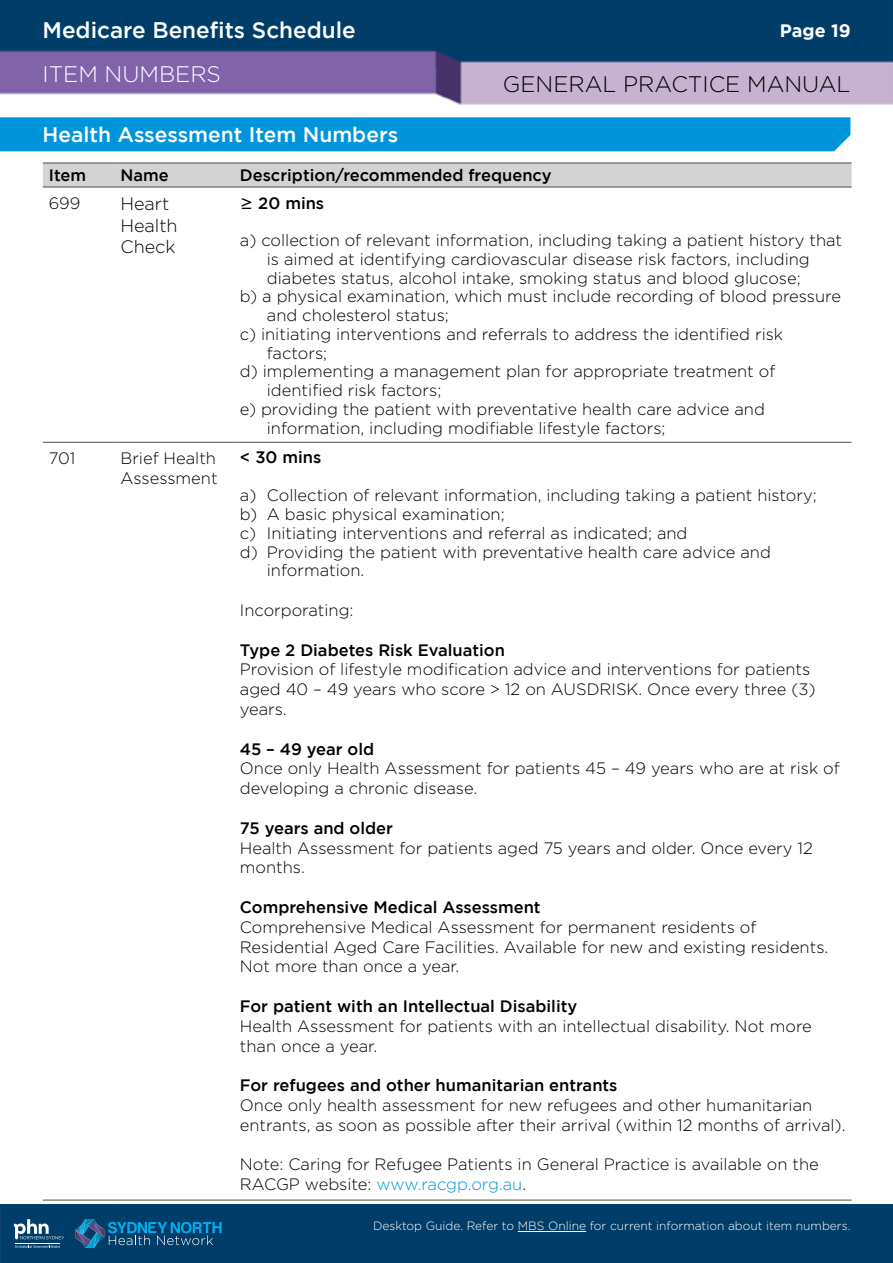
<style>
.page{position:relative;width:893px;height:1263px;background:#fff}
.page>*{position:absolute;margin:0;border:0;box-sizing:border-box;transform-origin:0 0}
.t1{font:500 22.5px "Gotham";color:#fff}
.t2{font:300 22.5px "Gotham";color:#000}
.t3{font:300 22.5px "Gotham";color:#fff}
.t4{font:500 21px "Gotham";color:#fff}
.t5{font:300 18px/21.6px "Gotham";color:#000}
.t6{font:700 18px "Gotham";color:#fff}
.t7{font:300 16.5px/19.8px "Gotham";color:#000}
.t8{font:500 16.5px "Gotham";color:#000}
.t9{font:300 12px "Gotham";color:#fff}
.s1{font-family:"Verdana";font-weight:400}
.s2{color:#0095da}
</style>
<div class="page">
<img style="left:0;top:0;width:893px;height:105px">
<div style="left:0;top:1204px;width:893px;height:59px;background:#003d69"></div>
<svg style="left:75px;top:1219px;width:147px;height:29px;background:#115c8a"></svg>
<svg style="left:14px;top:1219px;width:50px;height:20px"></svg>
<svg style="left:15px;top:1245px;width:45px;height:3px"></svg>
<hr style="left:15px;top:1243px;width:45px;height:1px;background:#fff">
<div style="left:0;top:117px;width:850px;height:34px;background:#0095da"></div>
<hr style="left:518px;top:1231px;width:68px;height:1px;background:#fff">
<div style="left:43px;top:164px;width:809px;height:23px;background:#d1d3d4"></div>
<hr style="left:43px;top:163px;width:71px;height:1px;background:#4d4d4d">
<hr style="left:114px;top:163px;width:120px;height:1px;background:#4d4d4d">
<hr style="left:234px;top:163px;width:618px;height:1px;background:#4d4d4d">
<hr style="left:43px;top:187px;width:71px;height:1px;background:#4d4d4d">
<hr style="left:114px;top:187px;width:120px;height:1px;background:#4d4d4d">
<hr style="left:234px;top:187px;width:618px;height:1px;background:#4d4d4d">
<hr style="left:43px;top:442px;width:71px;height:1px;background:#4d4d4d">
<hr style="left:114px;top:442px;width:120px;height:1px;background:#4d4d4d">
<hr style="left:234px;top:442px;width:618px;height:1px;background:#4d4d4d">
<hr style="left:43px;top:1200px;width:71px;height:1px;background:#4d4d4d">
<hr style="left:114px;top:1200px;width:120px;height:1px;background:#4d4d4d">
<hr style="left:234px;top:1200px;width:618px;height:1px;background:#4d4d4d">
<h1 class="t1" style="left:43px;top:17px;width:315px">Medicare Benefits Schedule</h1>
<h1 class="t3" style="left:43px;top:60px;width:180px">ITEM NUMBERS</h1>
<p class="t4" style="left:43px;top:123px;width:357px">Health Assessment Item Numbers</p>
<p class="t6" style="left:780px;top:20px;width:72px">Page 19</p>
<h1 class="t2" style="left:503px;top:70px;width:349px">GENERAL PRACTICE MANUAL</h1>
<p class="t8" style="left:49px;top:166px;width:39px">Item</p>
<p class="t8" style="left:120px;top:166px;width:50px">Name</p>
<p class="t8" style="left:240px;top:166px;width:313px">Description/recommended frequency</p>
<p class="t7" style="left:49px;top:193px;width:33px">699</p>
<p class="t5" style="left:120px;top:192px;width:59px">Heart<br>Health<br>Check</p>
<p class="t8" style="left:240px;top:193px;width:86px"><span class="s1">≥</span> 20 mins</p>
<p class="t7" style="left:240px;top:230px;width:604px">a) collection of relevant information, including taking a patient history that</p>
<p class="t7" style="left:267px;top:249px;width:544px">is aimed at identifying cardiovascular disease risk factors, including</p>
<p class="t7" style="left:267px;top:268px;width:535px">diabetes status, alcohol intake, smoking status and blood glucose;</p>
<p class="t7" style="left:240px;top:286px;width:603px">b) a physical examination, which must include recording of blood pressure</p>
<p class="t7" style="left:267px;top:305px;width:183px">and cholesterol status;</p>
<p class="t7" style="left:240px;top:324px;width:545px">c) initiating interventions and referrals to address the identified risk</p>
<p class="t7" style="left:267px;top:342px;width:62px">factors;</p>
<p class="t7" style="left:240px;top:361px;width:537px">d) implementing a management plan for appropriate treatment of</p>
<p class="t7" style="left:267px;top:380px;width:176px">identified risk factors;</p>
<p class="t7" style="left:240px;top:399px;width:527px">e) providing the patient with preventative health care advice and</p>
<p class="t7" style="left:267px;top:417px;width:400px">information, including modifiable lifestyle factors;</p>
<p class="t7" style="left:49px;top:448px;width:28px">701</p>
<p class="t7" style="left:120px;top:448px;width:99px">Brief Health<br>Assessment</p>
<p class="t8" style="left:240px;top:447px;width:83px">&lt; 30 mins</p>
<p class="t7" style="left:240px;top:485px;width:578px">a) Collection of relevant information, including taking a patient history;</p>
<p class="t7" style="left:240px;top:504px;width:266px">b) A basic physical examination;</p>
<p class="t7" style="left:240px;top:523px;width:449px">c) Initiating interventions and referral as indicated; and</p>
<p class="t7" style="left:240px;top:541px;width:533px">d) Providing the patient with preventative health care advice and</p>
<p class="t7" style="left:267px;top:560px;width:99px">information.</p>
<p class="t7" style="left:240px;top:600px;width:115px">Incorporating:</p>
<p class="t8" style="left:240px;top:640px;width:267px">Type 2 Diabetes Risk Evaluation</p>
<p class="t7" style="left:240px;top:659px;width:577px">Provision of lifestyle modification advice and interventions for patients aged 40 – 49 years who score &gt; 12 on AUSDRISK. Once every three (3) years.</p>
<p class="t8" style="left:240px;top:739px;width:136px">45 – 49 year old</p>
<p class="t7" style="left:240px;top:758px;width:601px">Once only Health Assessment for patients 45 – 49 years who are at risk of developing a chronic disease.</p>
<p class="t8" style="left:240px;top:818px;width:155px">75 years and older</p>
<p class="t7" style="left:240px;top:837px;width:574px">Health Assessment for patients aged 75 years and older. Once every 12 months.</p>
<p class="t8" style="left:240px;top:898px;width:302px">Comprehensive Medical Assessment</p>
<p class="t7" style="left:240px;top:916px;width:590px">Comprehensive Medical Assessment for permanent residents of<br>Residential Aged Care Facilities. Available for new and existing residents.<br>Not more than once a year.</p>
<p class="t8" style="left:240px;top:997px;width:339px">For patient with an Intellectual Disability</p>
<p class="t7" style="left:240px;top:1015px;width:573px">Health Assessment for patients with an intellectual disability. Not more than once a year.</p>
<p class="t8" style="left:240px;top:1076px;width:379px">For refugees and other humanitarian entrants</p>
<p class="t7" style="left:240px;top:1095px;width:607px">Once only health assessment for new refugees and other humanitarian entrants, as soon as possible after their arrival (within 12 months of arrival).</p>
<p class="t7" style="left:240px;top:1154px;width:580px">Note: Caring for Refugee Patients in General Practice is available on the<br>RACGP website: <span class="s2">www.racgp.org.au</span>.</p>
<p class="t9" style="left:373px;top:1218px;width:479px">Desktop Guide. Refer to MBS Online for current information about item numbers.</p>
</div>
